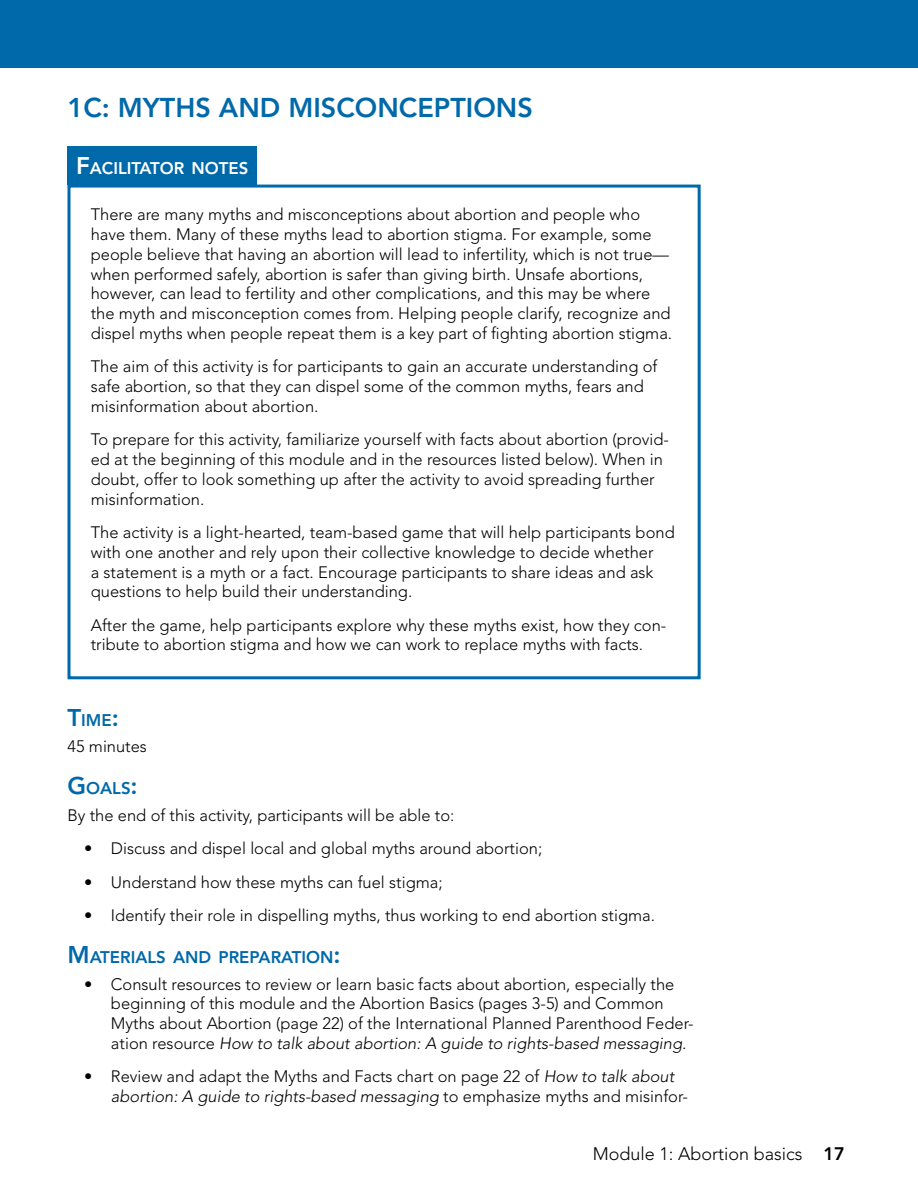
<style>
.page{position:relative;width:918px;height:1188px;background:#fff}
.page>*{position:absolute;margin:0;border:0;box-sizing:border-box;transform-origin:0 0}
.t1{font:800 27px "Avenir LT Std";color:#0069aa}
.t2{font:300 18px "Avenir LT Std";color:#000}
.t3{font:800 16.8px "Avenir LT Std";color:#0069aa}
.t4{font:800 16.8px "Avenir LT Std";color:#fff}
.t5{font:300 16.5px/19.8px "Avenir LT Std";color:#000}
.s1{font-size:24px}
.s2{font-style:italic}
.s3{font-weight:800}
</style>
<div class="page">
<div style="left:0;top:0;width:918px;height:68px;background:#0069aa"></div>
<div style="left:68px;top:185px;width:633px;height:494px;border:3px solid #0069aa"></div>
<div style="left:68px;top:146px;width:189px;height:39px;background:#0069aa"></div>
<h1 class="t1" style="left:68px;top:91px;width:467px">1C: MYTHS AND MISCONCEPTIONS</h1>
<p class="t4" style="left:76px;top:158px;width:174px"><span class="s1">F</span>ACILITATOR NOTES</p>
<p class="t5" style="left:91px;top:205px;width:583px">There are many myths and misconceptions about abortion and people who have them. Many of these myths lead to abortion stigma. For example, some people believe that having an abortion will lead to infertility, which is not true— when performed safely, abortion is safer than giving birth. Unsafe abortions, however, can lead to fertility and other complications, and this may be where the myth and misconception comes from. Helping people clarify, recognize and dispel myths when people repeat them is a key part of fighting abortion stigma.</p>
<p class="t5" style="left:91px;top:357px;width:568px">The aim of this activity is for participants to gain an accurate understanding of safe abortion, so that they can dispel some of the common myths, fears and misinformation about abortion.</p>
<p class="t5" style="left:91px;top:430px;width:580px">To prepare for this activity, familiarize yourself with facts about abortion (provid&shy;ed at the beginning of this module and in the resources listed below). When in doubt, offer to look something up after the activity to avoid spreading further misinformation.</p>
<p class="t5" style="left:91px;top:522px;width:586px">The activity is a light-hearted, team-based game that will help participants bond with one another and rely upon their collective knowledge to decide whether<br>a statement is a myth or a fact. Encourage participants to share ideas and ask questions to help build their understanding.</p>
<p class="t5" style="left:91px;top:615px;width:577px">After the game, help participants explore why these myths exist, how they con&shy;tribute to abortion stigma and how we can work to replace myths with facts.</p>
<p class="t3" style="left:68px;top:710px;width:53px"><span class="s1">T</span>IME<span class="s1">:</span></p>
<p class="t5" style="left:68px;top:737px;width:81px">45 minutes</p>
<p class="t3" style="left:68px;top:779px;width:72px"><span class="s1">G</span>OALS<span class="s1">:</span></p>
<p class="t5" style="left:68px;top:805px;width:388px">By the end of this activity, participants will be able to:</p>
<p class="t5" style="left:84px;top:839px;width:460px">• Discuss and dispel local and global myths around abortion;</p>
<p class="t5" style="left:84px;top:872px;width:360px">• Understand how these myths can fuel stigma;</p>
<p class="t5" style="left:84px;top:905px;width:573px">• Identify their role in dispelling myths, thus working to end abortion stigma.</p>
<p class="t3" style="left:68px;top:947px;width:275px"><span class="s1">M</span>ATERIALS AND PREPARATION<span class="s1">:</span></p>
<p class="t5" style="left:111px;top:974px;width:584px;text-indent:-27px">• Consult resources to review or learn basic facts about abortion, especially the beginning of this module and the Abortion Basics (pages 3-5) and Common Myths about Abortion (page 22) of the International Planned Parenthood Feder&shy;ation resource <span class="s2">How to talk about abortion: A guide to rights-based messaging.</span></p>
<p class="t5" style="left:111px;top:1067px;width:579px;text-indent:-27px">• Review and adapt the Myths and Facts chart on page 22 of <span class="s2">How to talk about abortion: A guide to rights-based messaging</span> to emphasize myths and misinfor-</p>
<p class="t2" style="left:593px;top:1143px;width:254px">Module 1: Abortion basics <span class="s3">17</span></p>
</div>
